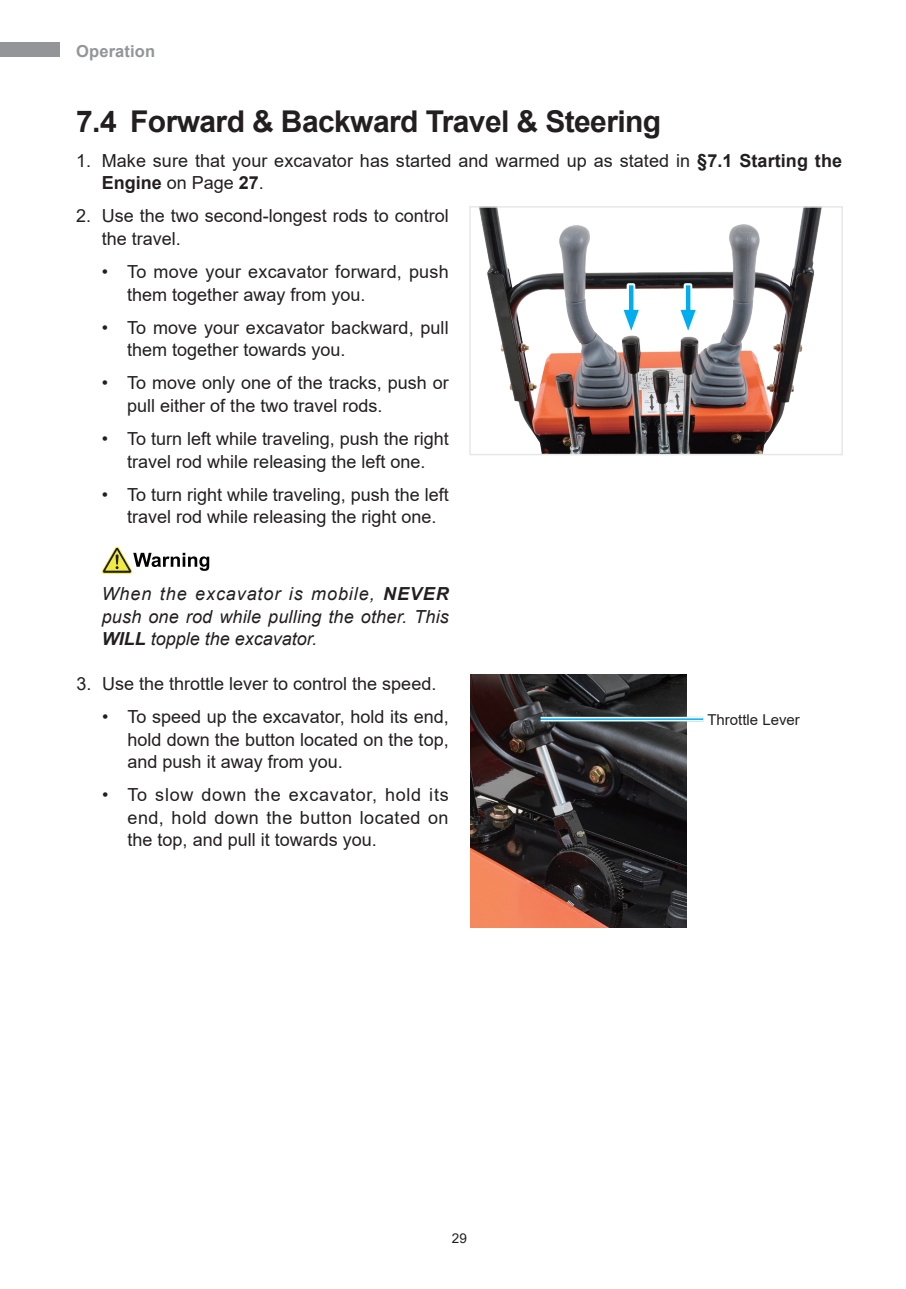
<style>
.page{position:relative;width:906px;height:1289px;background:#fff}
.page>*{position:absolute;margin:0;border:0;box-sizing:border-box;transform-origin:0 0}
.t1{font:700 30px "Arial";letter-spacing:-.02em;color:#231f20}
.t2{font:18px/22.5px "Arial";color:#231f20}
.t3{font:italic 18px/22.5px "Arial";letter-spacing:.01em;color:#231f20;text-align:justify}
.t4{font:700 16.5px "Arial";letter-spacing:.005em;color:#939598}
.t5{font:15px "Arial";color:#231f20}
.t6{font:13.5px "Arial";color:#231f20}
.s1{font-weight:700}
</style>
<div class="page">
<div style="left:0;top:43px;width:60px;height:14px;background:#939598"></div>
<svg style="left:102px;top:546px;width:107px;height:28px"></svg>
<img style="left:479px;top:209px;width:343px;height:243px">
<div style="left:469px;top:206px;width:374px;height:249px;border:2px solid #e6e7e9"></div>
<svg style="left:621px;top:283px;width:20px;height:50px"></svg>
<hr style="left:629px;top:285px;width:4px;height:33px;background:#00aeef">
<svg style="left:623px;top:310px;width:16px;height:21px"></svg>
<svg style="left:678px;top:283px;width:20px;height:50px"></svg>
<hr style="left:686px;top:285px;width:4px;height:33px;background:#00aeef">
<svg style="left:680px;top:310px;width:15px;height:21px"></svg>
<img style="left:470px;top:674px;width:216px;height:253px">
<svg style="left:540px;top:718px;width:163px;height:2px"></svg>
<hr style="left:540px;top:717px;width:163px;height:1px;background:#fff">
<hr style="left:540px;top:720px;width:163px;height:1px;background:#fff">
<p class="t4" style="left:76px;top:40px;width:80px">Operation</p>
<h1 class="t1" style="left:76px;top:100px;width:586px">7.4 Forward &amp; Backward Travel &amp; Steering</h1>
<p class="t2" style="left:102px;top:149px;width:742px;text-indent:-26px">1. Make sure that your excavator has started and warmed up as stated in <span class="s1">§7.1 Starting the<br>Engine</span> on Page <span class="s1">27</span>.</p>
<p class="t2" style="left:102px;top:205px;width:348px;text-indent:-26px">2. Use the two second-longest rods to control the travel.</p>
<p class="t2" style="left:127px;top:260px;width:323px;text-indent:-26px">• To move your excavator forward, push them together away from you.</p>
<p class="t2" style="left:127px;top:316px;width:323px;text-indent:-26px">• To move your excavator backward, pull them together towards you.</p>
<p class="t2" style="left:127px;top:371px;width:323px;text-indent:-26px">• To move only one of the tracks, push or pull either of the two travel rods.</p>
<p class="t2" style="left:102px;top:427px;width:348px;text-align:center">• To turn left while traveling, push the right travel rod while releasing the left one.</p>
<p class="t2" style="left:127px;top:483px;width:323px;text-indent:-26px">• To turn right while traveling, push the left travel rod while releasing the right one.</p>
<p class="t3" style="left:102px;top:582px;width:349px">When the excavator is mobile, <span class="s1">NEVER </span>push one rod while pulling the other. This <span class="s1">WILL</span> topple the excavator.</p>
<p class="t2" style="left:77px;top:672px;width:361px">3. Use the throttle lever to control the speed.</p>
<p class="t2" style="left:128px;top:705px;width:323px;text-align:justify;text-indent:-26px">• To speed up the excavator, hold its end, hold down the button located on the top, and push it away from you.</p>
<p class="t2" style="left:128px;top:783px;width:322px;text-align:justify;text-indent:-26px">• To slow down the excavator, hold its end, hold down the button located on the top, and pull it towards you.</p>
<p class="t6" style="left:452px;top:1228px;width:17px">29</p>
<p class="t5" style="left:707px;top:709px;width:94px">Throttle Lever</p>
</div>
